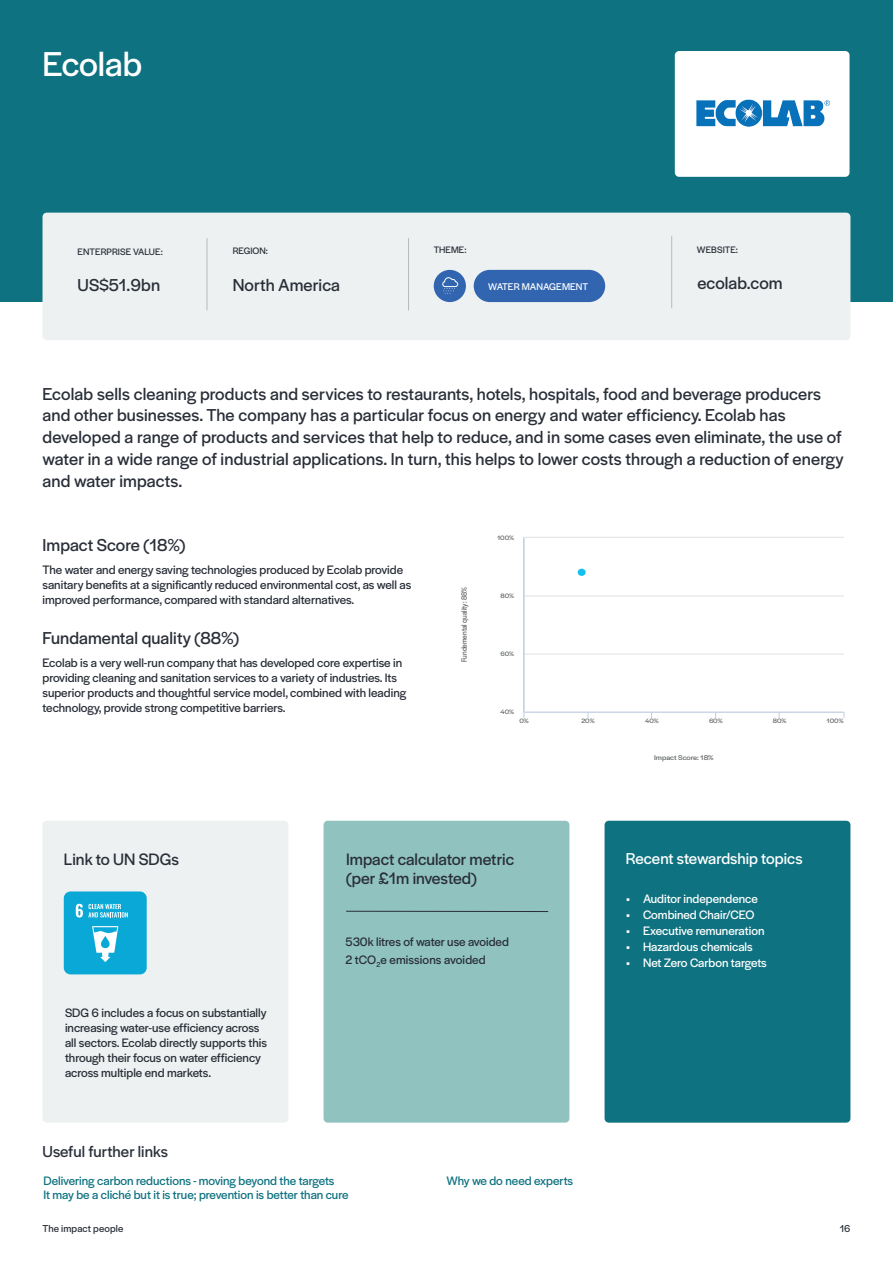
<style>
.page{position:relative;width:893px;height:1263px;background:#fff}
.page>*{position:absolute;margin:0;border:0;box-sizing:border-box;transform-origin:0 0}
.t1{font:36px "Halyard Display";color:#fff}
.t2{font:18px/21.8px "Halyard Display";letter-spacing:.01em;color:#292e38}
.t3{font:17.25px/19.5px "Halyard Display";color:#292e38}
.t4{font:16.5px "Halyard Display";color:#fff}
.t5{font:16.5px "Halyard Display";letter-spacing:.005em;color:#292e38}
.t6{font:12.75px/15px "Halyard Display";color:#292e38}
.t7{font:12.75px/14.2px "Halyard Display";color:#0e7280}
.t8{font:12.75px "Halyard Display";color:#fff}
.t9{font:10.5px "Halyard Display";letter-spacing:.01em;color:#292e38}
.t10{font:10.2px "Halyard Display";letter-spacing:.005em;color:#fff}
.t11{font:9.75px "Halyard Display";letter-spacing:.005em;color:#292e38}
.t12{font:7.95px "Halyard Display";color:#5d6162;scale:.9 1}
.t13{font:7.2px "Halyard Display";color:#5d6162;scale:1.12 1}
.t14{font:6.6px "Halyard Display";letter-spacing:-.005em;color:#5d6162;scale:1.12 1}
</style>
<div class="page">
<div style="left:0;top:0;width:893px;height:302px;background:#0e7280"></div>
<div style="left:43px;top:213px;width:807px;height:127px;background:#eef1f1;border-radius:4px"></div>
<div style="left:43px;top:821px;width:245px;height:302px;background:#eef1f1;border-radius:4px"></div>
<div style="left:605px;top:821px;width:245px;height:302px;background:#0e7280;border-radius:4px"></div>
<div style="left:324px;top:821px;width:245px;height:302px;background:#90c3c0;border-radius:4px"></div>
<div style="left:675px;top:51px;width:174px;height:126px;background:#fff;border-radius:4px"></div>
<hr style="left:207px;top:238px;width:1px;height:72px;background:#b7b9bc">
<hr style="left:408px;top:238px;width:1px;height:72px;background:#b7b9bc">
<hr style="left:671px;top:236px;width:1px;height:72px;background:#b7b9bc">
<hr style="left:346px;top:911px;width:202px;height:1px;background:#292e38">
<hr style="left:524px;top:654px;width:320px;height:1px;background:#dedfdf">
<hr style="left:524px;top:596px;width:320px;height:1px;background:#dedfdf">
<hr style="left:524px;top:537px;width:320px;height:1px;background:#dedfdf">
<hr style="left:524px;top:712px;width:320px;height:1px;background:#bfcee5">
<hr style="left:524px;top:537px;width:1px;height:175px;background:#bfcee5">
<div style="left:578px;top:569px;width:8px;height:7px;background:#15c0f1;border-radius:50%"></div>
<img style="left:696px;top:99px;width:134px;height:28px">
<div style="left:474px;top:270px;width:131px;height:32px;background:#3165b0;border-radius:16px"></div>
<div style="left:434px;top:270px;width:32px;height:32px;background:#3165b0;border-radius:50%"></div>
<svg style="left:442px;top:277px;width:16px;height:17px"></svg>
<div style="left:64px;top:891px;width:83px;height:83px;background:#0aa8d6;border-radius:7px"></div>
<svg style="left:76px;top:904px;width:52px;height:13px"></svg>
<svg style="left:92px;top:926px;width:26px;height:36px"></svg>
<h1 class="t1" style="left:43px;top:39px;width:101px">Ecolab</h1>
<p class="t11" style="left:78px;top:245px;width:87px">ENTERPRISE VALUE:</p>
<p class="t11" style="left:233px;top:244px;width:37px">REGION:</p>
<p class="t11" style="left:434px;top:243px;width:34px">THEME:</p>
<p class="t11" style="left:697px;top:242px;width:43px">WEBSITE:</p>
<h2 class="t2" style="left:78px;top:274px;width:84px">US$51.9bn</h2>
<h2 class="t2" style="left:233px;top:273px;width:109px">North America</h2>
<h2 class="t2" style="left:697px;top:271px;width:87px">ecolab.com</h2>
<p class="t10" style="left:488px;top:279px;width:101px">WATER MANAGEMENT</p>
<p class="t2" style="left:43px;top:382px;width:803px">Ecolab sells cleaning products and services to restaurants, hotels, hospitals, food and beverage producers and other businesses. The company has a particular focus on energy and water efficiency. Ecolab has developed a range of products and services that help to reduce, and in some cases even eliminate, the use of water in a wide range of industrial applications. In turn, this helps to lower costs through a reduction of energy and water impacts.</p>
<h2 class="t2" style="left:43px;top:533px;width:144px">Impact Score (18%)</h2>
<p class="t6" style="left:43px;top:562px;width:370px">The water and energy saving technologies produced by Ecolab provide sanitary benefits at a significantly reduced environmental cost, as well as improved performance, compared with standard alternatives.</p>
<h2 class="t2" style="left:43px;top:626px;width:198px">Fundamental quality (88%)</h2>
<p class="t6" style="left:43px;top:655px;width:365px">Ecolab is a very well-run company that has developed core expertise in providing cleaning and sanitation services to a variety of industries. Its superior products and thoughtful service model, combined with leading technology, provide strong competitive barriers.</p>
<p class="t12" style="left:459px;top:662px;width:85px;rotate:-90deg">Fundemental quality: 88%</p>
<p class="t14" style="left:497px;top:533px;width:17px">100%</p>
<p class="t14" style="left:501px;top:591px;width:14px">80%</p>
<p class="t14" style="left:500px;top:649px;width:14px">60%</p>
<p class="t14" style="left:500px;top:707px;width:14px">40%</p>
<p class="t14" style="left:519px;top:716px;width:10px">0%</p>
<p class="t14" style="left:581px;top:716px;width:13px">20%</p>
<p class="t14" style="left:645px;top:716px;width:14px">40%</p>
<p class="t14" style="left:709px;top:716px;width:14px">60%</p>
<p class="t14" style="left:773px;top:716px;width:14px">80%</p>
<p class="t14" style="left:826px;top:716px;width:17px">100%</p>
<p class="t13" style="left:654px;top:752px;width:55px">Impact Score: 18%</p>
<h3 class="t3" style="left:64px;top:848px;width:116px">Link to UN SDGs</h3>
<p class="t4" style="left:626px;top:847px;width:178px">Recent stewardship topics</p>
<h3 class="t3" style="left:346px;top:848px;width:169px">Impact calculator metric (per £1m invested)</h3>
<p class="t6" style="left:65px;top:1004px;width:203px">SDG 6 includes a focus on substantially increasing water-use efficiency across all sectors. Ecolab directly supports this through their focus on water efficiency across multiple end markets.</p>
<p class="t5" style="left:43px;top:1140px;width:127px">Useful further links</p>
<p class="t6" style="left:346px;top:932px;width:165px;line-height:18.5px">530k litres of water use avoided<br>2 tCO<sub>2</sub>e emissions avoided</p>
<p class="t7" style="left:43px;top:1172px;width:307px">Delivering carbon reductions - moving beyond the targets<br>It may be a cliché but it is true; prevention is better than cure</p>
<p class="t7" style="left:446px;top:1172px;width:128px">Why we do need experts</p>
<p class="t8" style="left:626px;top:890px;width:133px">• Auditor independence</p>
<p class="t8" style="left:626px;top:906px;width:130px">• Combined Chair/CEO</p>
<p class="t8" style="left:626px;top:922px;width:140px">• Executive remuneration</p>
<p class="t8" style="left:626px;top:938px;width:128px">• Hazardous chemicals</p>
<p class="t8" style="left:626px;top:954px;width:142px">• Net Zero Carbon targets</p>
<p class="t9" style="left:43px;top:1221px;width:82px">The impact people</p>
<p class="t9" style="left:840px;top:1221px;width:12px">16</p>
</div>
